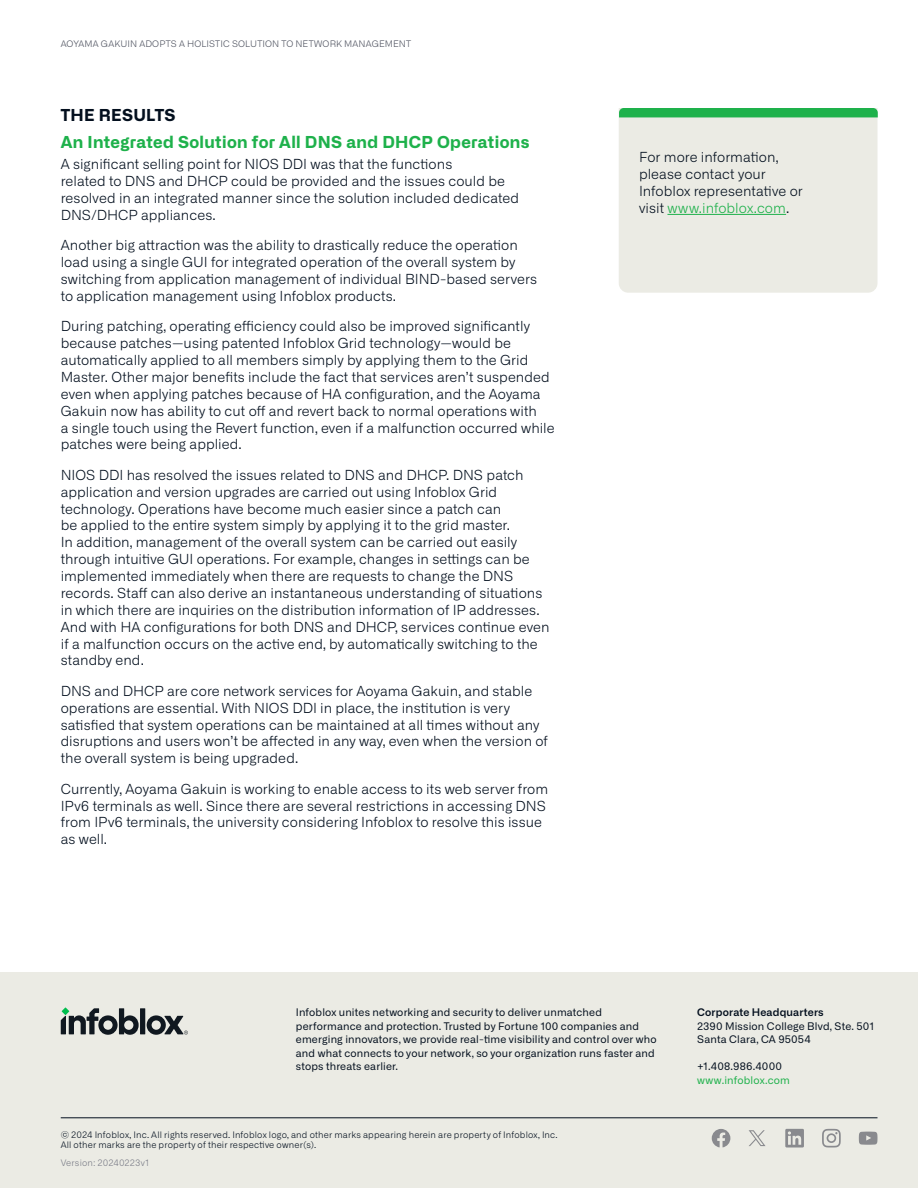
<style>
.page{position:relative;width:918px;height:1188px;background:#fff}
.page>*{position:absolute;margin:0;border:0;box-sizing:border-box;transform-origin:0 0}
.Heading_Level_1{font:700 16.5px "Alliance No.2";letter-spacing:.02em;color:#1eb14b}
.Section{font:700 16.5px "Alliance No.2";letter-spacing:.015em;color:#030f1e}
.Body_text{font:300 13.8px/16.8px "Alliance No.1";letter-spacing:.005em;color:#030f1e}
.t1{font:10.5px/13.5px "Alliance No.1";letter-spacing:.015em;color:#030f1e}
.t2{font:600 10.5px "Alliance No.1";letter-spacing:.015em;color:#030f1e}
.t3{font:10.5px "Alliance No.1";letter-spacing:.015em;color:#1eb14b}
.t4{font:300 9px/9.8px "Alliance No.1";letter-spacing:.02em;color:#030f1e}
.t5{font:300 9px "Alliance No.1";letter-spacing:.015em;color:#4d515e}
.t6{font:300 9px "Alliance No.1";letter-spacing:.015em;color:#797b86}
.s1{color:#1eb14b}
</style>
<div class="page">
<div style="left:0;top:972px;width:918px;height:216px;background:#ebebe4"></div>
<div style="left:140px;top:1008px;width:5px;height:26px;background:#101820"></div>
<svg style="left:147px;top:1015px;width:41px;height:20px"></svg>
<svg style="left:61px;top:1008px;width:78px;height:27px"></svg>
<svg style="left:822px;top:1129px;width:19px;height:18px"></svg>
<svg style="left:859px;top:1132px;width:19px;height:13px"></svg>
<svg style="left:785px;top:1129px;width:19px;height:19px"></svg>
<svg style="left:712px;top:1129px;width:18px;height:18px"></svg>
<hr style="left:61px;top:1118px;width:817px;height:1px;background:#030f1e">
<svg style="left:749px;top:1130px;width:17px;height:16px"></svg>
<div style="left:619px;top:117px;width:259px;height:176px;background:#ebebe4"></div>
<hr style="left:667px;top:214px;width:119px;height:1px;background:#1eb14b">
<div style="left:619px;top:108px;width:259px;height:9px;background:#1eb14b"></div>
<p class="t5" style="left:61px;top:39px;width:352px">AOYAMA GAKUIN ADOPTS A HOLISTIC SOLUTION TO NETWORK MANAGEMENT</p>
<p class="Section" style="left:61px;top:104px;width:116px">THE RESULTS</p>
<p class="Heading_Level_1" style="left:61px;top:131px;width:470px">An Integrated Solution for All DNS and DHCP Operations</p>
<p class="Body_text" style="left:61px;top:156px;width:460px">A significant selling point for NIOS DDI was that the functions<br>related to DNS and DHCP could be provided and the issues could be resolved in an integrated manner since the solution included dedicated DNS/DHCP appliances.</p>
<p class="Body_text" style="left:61px;top:237px;width:478px">Another big attraction was the ability to drastically reduce the operation load using a single GUI for integrated operation of the overall system by switching from application management of individual BIND-based servers to application management using Infoblox products.</p>
<p class="Body_text" style="left:61px;top:318px;width:495px">During patching, operating efficiency could also be improved significantly because patches—using patented Infoblox Grid technology—would be automatically applied to all members simply by applying them to the Grid Master. Other major benefits include the fact that services aren’t suspended even when applying patches because of HA configuration, and the Aoyama Gakuin now has ability to cut off and revert back to normal operations with<br>a single touch using the Revert function, even if a malfunction occurred while patches were being applied.</p>
<p class="Body_text" style="left:61px;top:466px;width:490px">NIOS DDI has resolved the issues related to DNS and DHCP. DNS patch application and version upgrades are carried out using Infoblox Grid technology. Operations have become much easier since a patch can<br>be applied to the entire system simply by applying it to the grid master.<br>In addition, management of the overall system can be carried out easily through intuitive GUI operations. For example, changes in settings can be implemented immediately when there are requests to change the DNS records. Staff can also derive an instantaneous understanding of situations in which there are inquiries on the distribution information of IP addresses.<br>And with HA configurations for both DNS and DHCP, services continue even if a malfunction occurs on the active end, by automatically switching to the standby end.</p>
<p class="Body_text" style="left:61px;top:682px;width:489px">DNS and DHCP are core network services for Aoyama Gakuin, and stable operations are essential. With NIOS DDI in place, the institution is very satisfied that system operations can be maintained at all times without any disruptions and users won’t be affected in any way, even when the version of the overall system is being upgraded.</p>
<p class="Body_text" style="left:61px;top:780px;width:489px">Currently, Aoyama Gakuin is working to enable access to its web server from IPv6 terminals as well. Since there are several restrictions in accessing DNS from IPv6 terminals, the university considering Infoblox to resolve this issue as well.</p>
<p class="Body_text" style="left:639px;top:149px;width:165px">For more information, please contact your<br>Infoblox representative or visit <span class="s1">www.infoblox.com</span>.</p>
<p class="t1" style="left:296px;top:1006px;width:362px">Infoblox unites networking and security to deliver unmatched performance and protection. Trusted by Fortune 100 companies and emerging innovators, we provide real-time visibility and control over who and what connects to your network, so your organization runs faster and stops threats earlier.</p>
<p class="t2" style="left:697px;top:1006px;width:128px">Corporate Headquarters</p>
<p class="t1" style="left:697px;top:1019px;width:179px">2390 Mission College Blvd, Ste. 501<br>Santa Clara, CA 95054</p>
<p class="t1" style="left:697px;top:1059px;width:86px">+1.408.986.4000</p>
<p class="t3" style="left:697px;top:1073px;width:94px">www.infoblox.com</p>
<p class="t4" style="left:61px;top:1130px;width:499px">© 2024 Infoblox, Inc. All rights reserved. Infoblox logo, and other marks appearing herein are property of Infoblox, Inc.<br>All other marks are the property of their respective owner(s).</p>
<p class="t6" style="left:61px;top:1158px;width:90px">Version: 20240223v1</p>
</div>
